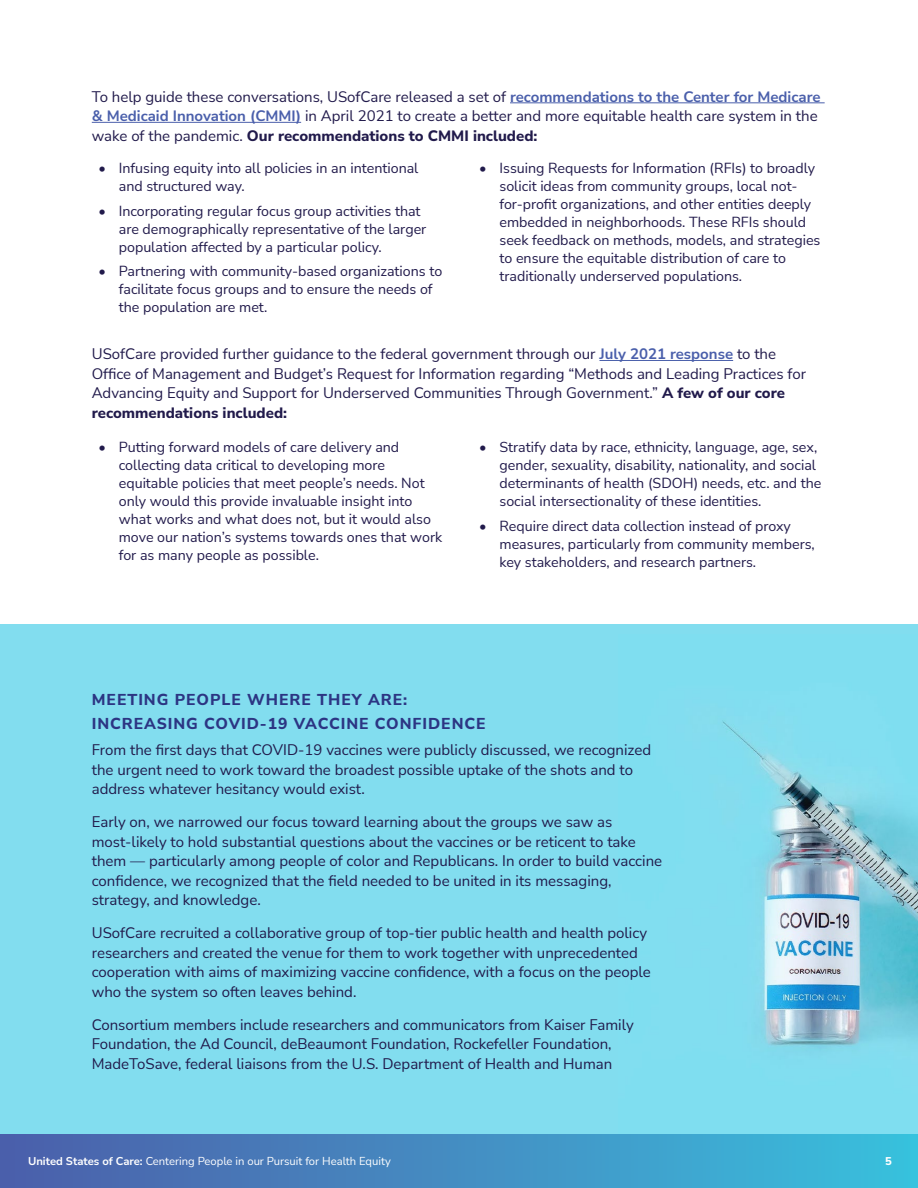
<style>
.page{position:relative;width:918px;height:1188px;background:#fff}
.page>*{position:absolute;margin:0;border:0;box-sizing:border-box;transform-origin:0 0}
.t1{font:800 15.75px/24px "Nunito Sans";letter-spacing:.06em;color:#2c3583}
.t2{font:15px/19.5px "Nunito Sans";color:#211a4b}
.t3{font:14.25px/18px "Nunito Sans";color:#211a4b}
.t4{font:11.25px "Nunito Sans";color:#fff}
.t5{font:800 11.25px "Nunito Sans";color:#fff}
.s1{font-weight:700;color:#4a5fab}
.s2{font-weight:800}
.s3{font-weight:700}
</style>
<div class="page">
<div style="left:0;top:624px;width:918px;height:510px;background:#82ddef"></div>
<div style="left:0;top:1134px;width:918px;height:54px;background:linear-gradient(to right,#4d5da9,#39c0dd)"></div>
<hr style="left:599px;top:360px;width:134px;height:1px;background:#4a5fab">
<hr style="left:510px;top:103px;width:315px;height:1px;background:#4a5fab">
<hr style="left:92px;top:122px;width:209px;height:1px;background:#4a5fab">
<img style="left:722px;top:720px;width:196px;height:329px">
<p class="t2" style="left:92px;top:86px;width:730px">To help guide these conversations, USofCare released a set of <span class="s1">recommendations to the Center for Medicare &amp; Medicaid Innovation (CMMI)</span> in April 2021 to create a better and more equitable health care system in the wake of the pandemic. <span class="s2">Our recommendations to CMMI included:</span></p>
<p class="t3" style="left:119px;top:158px;width:301px;text-indent:-20px">• Infusing equity into all policies in an intentional and structured way.</p>
<p class="t3" style="left:119px;top:201px;width:309px;text-indent:-20px">• Incorporating regular focus group activities that are demographically representative of the larger population affected by a particular policy.</p>
<p class="t3" style="left:119px;top:262px;width:325px;text-indent:-20px">• Partnering with community-based organizations to facilitate focus groups and to ensure the needs of the population are met.</p>
<p class="t3" style="left:500px;top:158px;width:322px;text-indent:-20px">• Issuing Requests for Information (RFIs) to broadly solicit ideas from community groups, local not&shy;for-profit organizations, and other entities deeply embedded in neighborhoods. These RFIs should seek feedback on methods, models, and strategies to ensure the equitable distribution of care to traditionally underserved populations.</p>
<p class="t2" style="left:92px;top:344px;width:716px">USofCare provided further guidance to the federal government through our <span class="s1">July 2021 response</span> to the Office of Management and Budget’s Request for Information regarding “Methods and Leading Practices for Advancing Equity and Support for Underserved Communities Through Government.” <span class="s2">A few of our core recommendations included:</span></p>
<p class="t3" style="left:119px;top:437px;width:325px;text-indent:-20px">• Putting forward models of care delivery and collecting data critical to developing more equitable policies that meet people’s needs. Not only would this provide invaluable insight into what works and what does not, but it would also move our nation’s systems towards ones that work for as many people as possible.</p>
<p class="t3" style="left:500px;top:437px;width:324px;text-indent:-20px">• Stratify data by race, ethnicity, language, age, sex, gender, sexuality, disability, nationality, and social determinants of health (SDOH) needs, etc. and the social intersectionality of these identities.</p>
<p class="t3" style="left:500px;top:516px;width:317px;text-indent:-20px">• Require direct data collection instead of proxy measures, particularly from community members, key stakeholders, and research partners.</p>
<p class="t1" style="left:92px;top:687px;width:395px">MEETING PEOPLE WHERE THEY ARE:<br>INCREASING COVID-19 VACCINE CONFIDENCE</p>
<p class="t2" style="left:92px;top:739px;width:561px">From the first days that COVID-19 vaccines were publicly discussed, we recognized the urgent need to work toward the broadest possible uptake of the shots and to address whatever hesitancy would exist.</p>
<p class="t2" style="left:92px;top:811px;width:572px">Early on, we narrowed our focus toward learning about the groups we saw as most-likely to hold substantial questions about the vaccines or be reticent to take them — particularly among people of color and Republicans. In order to build vaccine confidence, we recognized that the field needed to be united in its messaging, strategy, and knowledge.</p>
<p class="t2" style="left:92px;top:922px;width:561px">USofCare recruited a collaborative group of top-tier public health and health policy researchers and created the venue for them to work together with unprecedented cooperation with aims of maximizing vaccine confidence, with a focus on the people who the system so often leaves behind.</p>
<p class="t2" style="left:92px;top:1014px;width:543px">Consortium members include researchers and communicators from Kaiser Family<br>Foundation, the Ad Council, deBeaumont Foundation, Rockefeller Foundation,<br>MadeToSave, federal liaisons from the U.S. Department of Health and Human</p>
<p class="t4" style="left:28px;top:1153px;width:364px"><span class="s3">United States of Care:</span> Centering People in our Pursuit for Health Equity</p>
<p class="t5" style="left:885px;top:1153px;width:8px">5</p>
</div>
